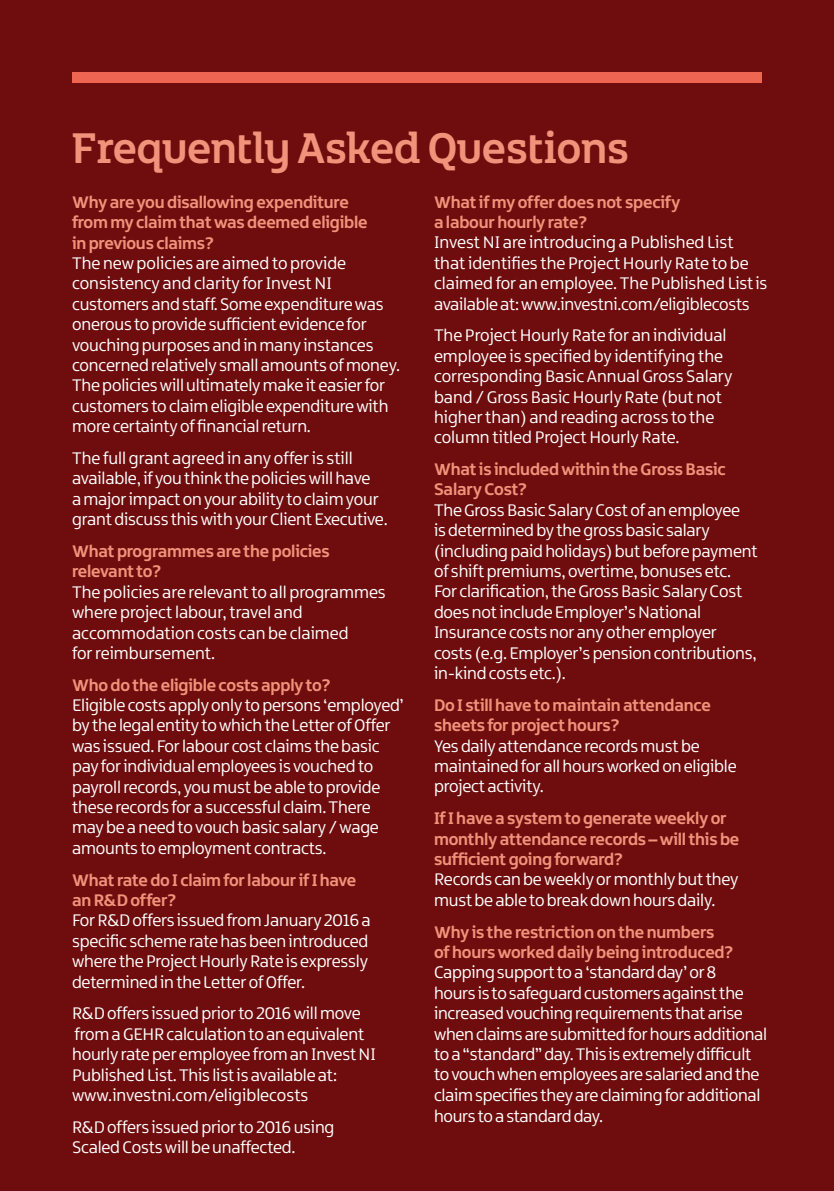
<style>
.page{position:relative;width:834px;height:1191px;background:#fff}
.page>*{position:absolute;margin:0;border:0;box-sizing:border-box;transform-origin:0 0}
.t1{font:46px "Northern Ireland Headline";color:#f2927b}
.t2{font:18px/20.4px "Northern Ireland";letter-spacing:-.01em;color:#fff}
.t3{font:700 18px/20.4px "Northern Ireland";letter-spacing:-.01em;color:#f2927b}
</style>
<div class="page">
<div style="left:0;top:0;width:833px;height:1191px;background:#6f0d0e"></div>
<div style="left:72px;top:72px;width:689px;height:10px;background:#ee6652"></div>
<h1 class="t1" style="left:72px;top:119px;width:558px">Frequently Asked Questions</h1>
<p class="t3" style="left:72px;top:191px;width:297px">Why are you disallowing expenditure from my claim that was deemed eligible in previous claims?</p>
<p class="t2" style="left:72px;top:253px;width:329px">The new policies are aimed to provide consistency and clarity for Invest NI customers and staff. Some expenditure was onerous to provide sufficient evidence for vouching purposes and in many instances concerned relatively small amounts of money.<br>The policies will ultimately make it easier for customers to claim eligible expenditure with more certainty of financial return.</p>
<p class="t2" style="left:72px;top:448px;width:317px">The full grant agreed in any offer is still available, if you think the policies will have<br>a major impact on your ability to claim your grant discuss this with your Client Executive.</p>
<p class="t3" style="left:72px;top:540px;width:259px">What programmes are the policies relevant to?</p>
<p class="t2" style="left:72px;top:582px;width:315px">The policies are relevant to all programmes where project labour, travel and accommodation costs can be claimed<br>for reimbursement.</p>
<p class="t3" style="left:72px;top:674px;width:260px">Who do the eligible costs apply to?</p>
<p class="t2" style="left:72px;top:695px;width:333px">Eligible costs apply only to persons ‘employed’ by the legal entity to which the Letter of Offer was issued. For labour cost claims the basic pay for individual employees is vouched to payroll records, you must be able to provide these records for a successful claim. There may be a need to vouch basic salary / wage amounts to employment contracts.</p>
<p class="t3" style="left:72px;top:869px;width:286px">What rate do I claim for labour if I have an R&amp;D offer?</p>
<p class="t2" style="left:72px;top:910px;width:300px">For R&amp;D offers issued from January 2016 a specific scheme rate has been introduced where the Project Hourly Rate is expressly determined in the Letter of Offer.</p>
<p class="t2" style="left:72px;top:1003px;width:305px">R&amp;D offers issued prior to 2016 will move from a GEHR calculation to an equivalent hourly rate per employee from an Invest NI Published List. This list is available at: www.investni.com/eligiblecosts</p>
<p class="t2" style="left:72px;top:1116px;width:264px">R&amp;D offers issued prior to 2016 using<br>Scaled Costs will be unaffected.</p>
<p class="t3" style="left:434px;top:191px;width:248px">What if my offer does not specify a labour hourly rate?</p>
<p class="t2" style="left:434px;top:232px;width:335px">Invest NI are introducing a Published List that identifies the Project Hourly Rate to be claimed for an employee. The Published List is available at: www.investni.com/eligiblecosts</p>
<p class="t2" style="left:434px;top:325px;width:300px">The Project Hourly Rate for an individual employee is specified by identifying the corresponding Basic Annual Gross Salary band / Gross Basic Hourly Rate (but not higher than) and reading across to the column titled Project Hourly Rate.</p>
<p class="t3" style="left:434px;top:458px;width:293px">What is included within the Gross Basic<br>Salary Cost?</p>
<p class="t2" style="left:434px;top:500px;width:325px">The Gross Basic Salary Cost of an employee<br>is determined by the gross basic salary (including paid holidays) but before payment of shift premiums, overtime, bonuses etc.<br>For clarification, the Gross Basic Salary Cost does not include Employer’s National Insurance costs nor any other employer costs (e.g. Employer’s pension contributions, in-kind costs etc.).</p>
<p class="t3" style="left:434px;top:694px;width:278px">Do I still have to maintain attendance sheets for project hours?</p>
<p class="t2" style="left:434px;top:735px;width:304px">Yes daily attendance records must be maintained for all hours worked on eligible project activity.</p>
<p class="t3" style="left:434px;top:807px;width:307px">If I have a system to generate weekly or monthly attendance records – will this be sufficient going forward?</p>
<p class="t2" style="left:434px;top:869px;width:306px">Records can be weekly or monthly but they must be able to break down hours daily.</p>
<p class="t3" style="left:434px;top:921px;width:301px">Why is the restriction on the numbers of hours worked daily being introduced?</p>
<p class="t2" style="left:434px;top:962px;width:335px">Capping support to a ‘standard day’ or 8<br>hours is to safeguard customers against the increased vouching requirements that arise when claims are submitted for hours additional to a “standard” day. This is extremely difficult to vouch when employees are salaried and the claim specifies they are claiming for additional hours to a standard day.</p>
</div>
